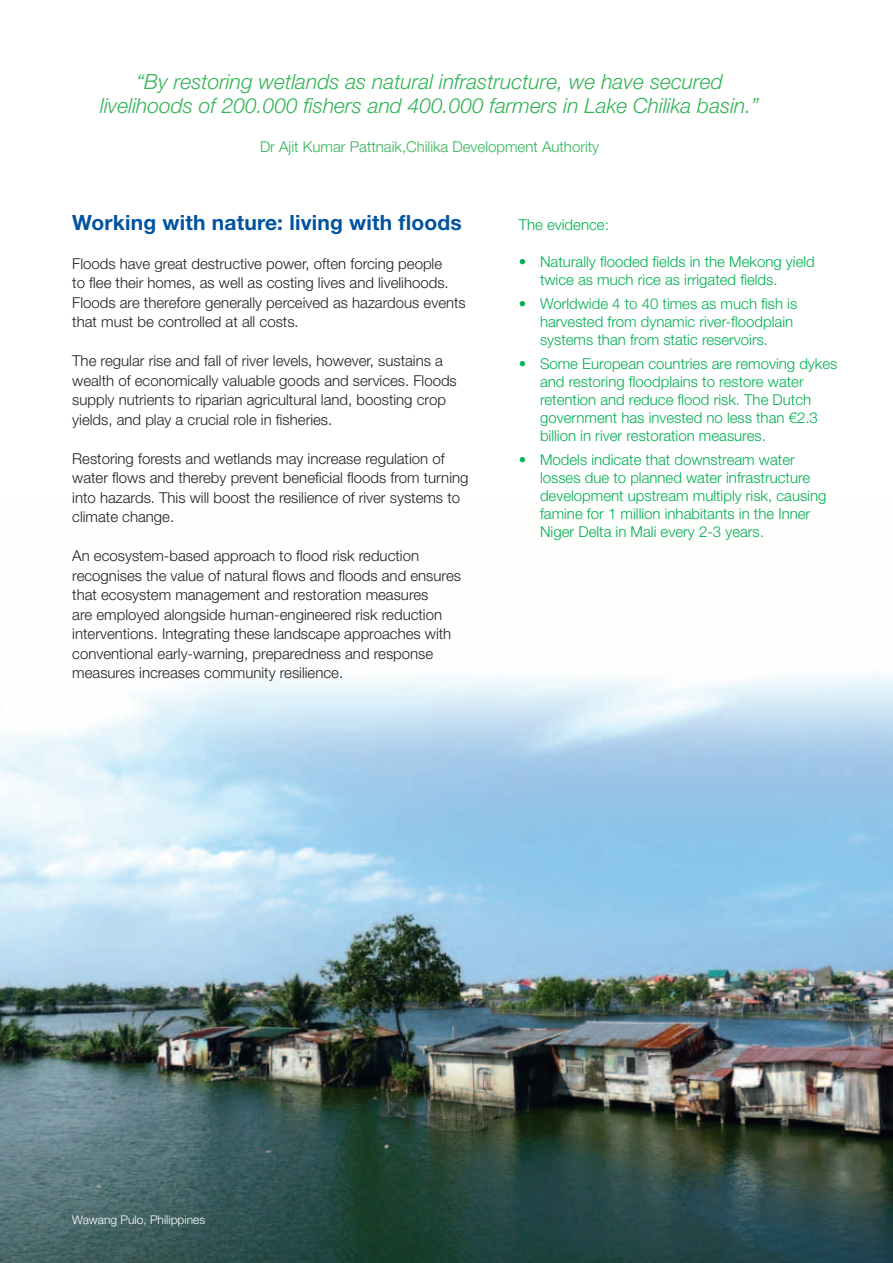
<style>
.page{position:relative;width:893px;height:1263px;background:#fff}
.page>*{position:absolute;margin:0;border:0;box-sizing:border-box;transform-origin:0 0}
.t1{font:italic 300 21px/24px "Helvetica Neue LT Std";color:#32b457;text-align:center}
.t2{font:700 21px "Helvetica Neue LT Std";letter-spacing:.01em;color:#0153a0}
.t3{font:300 15px/19.5px "Helvetica Neue LT Std";color:#231f20}
.t4{font:300 15px/18px "Helvetica Neue LT Std";color:#00b050}
.t5{font:300 15px "Helvetica Neue LT Std";color:#32b457}
.t6{font:300 12px "Helvetica Neue LT Std";color:#fff}
</style>
<div class="page">
<img style="left:0;top:674px;width:893px;height:589px">
<hr style="left:892px;top:0;width:1px;height:810px;background:#32b457">
<h1 class="t1" style="left:100px;top:69px;width:660px">“By restoring wetlands as natural infrastructure, we have secured livelihoods of 200.000 fishers and 400.000 farmers in Lake Chilika basin.”</h1>
<p class="t5" style="left:260px;top:137px;width:341px">Dr Ajit Kumar Pattnaik,Chilika Development Authority</p>
<h1 class="t2" style="left:72px;top:209px;width:391px">Working with nature: living with floods</h1>
<p class="t3" style="left:72px;top:253px;width:395px">Floods have great destructive power, often forcing people<br>to flee their homes, as well as costing lives and livelihoods.<br>Floods are therefore generally perceived as hazardous events that must be controlled at all costs.</p>
<p class="t3" style="left:72px;top:351px;width:386px">The regular rise and fall of river levels, however, sustains a wealth of economically valuable goods and services. Floods supply nutrients to riparian agricultural land, boosting crop yields, and play a crucial role in fisheries.</p>
<p class="t3" style="left:72px;top:448px;width:398px">Restoring forests and wetlands may increase regulation of water flows and thereby prevent beneficial floods from turning into hazards. This will boost the resilience of river systems to climate change.</p>
<p class="t3" style="left:72px;top:546px;width:390px">An ecosystem-based approach to flood risk reduction recognises the value of natural flows and floods and ensures that ecosystem management and restoration measures<br>are employed alongside human-engineered risk reduction interventions. Integrating these landscape approaches with conventional early-warning, preparedness and response measures increases community resilience.</p>
<p class="t4" style="left:519px;top:215px;width:92px">The evidence:</p>
<p class="t4" style="left:540px;top:252px;width:276px;text-indent:-21px">• Naturally flooded fields in the Mekong yield twice as much rice as irrigated fields.</p>
<p class="t4" style="left:540px;top:294px;width:259px;text-indent:-21px">• Worldwide 4 to 40 times as much fish is harvested from dynamic river-floodplain systems than from static reservoirs.</p>
<p class="t4" style="left:540px;top:354px;width:299px;text-indent:-21px">• Some European countries are removing dykes and restoring floodplains to restore water retention and reduce flood risk. The Dutch government has invested no less than €2.3 billion in river restoration measures.</p>
<p class="t4" style="left:540px;top:450px;width:288px;text-indent:-21px">• Models indicate that downstream water losses due to planned water infrastructure development upstream multiply risk, causing famine for 1 million inhabitants in the Inner Niger Delta in Mali every 2-3 years.</p>
<p class="t6" style="left:72px;top:1212px;width:134px">Wawang Pulo, Philippines</p>
</div>
